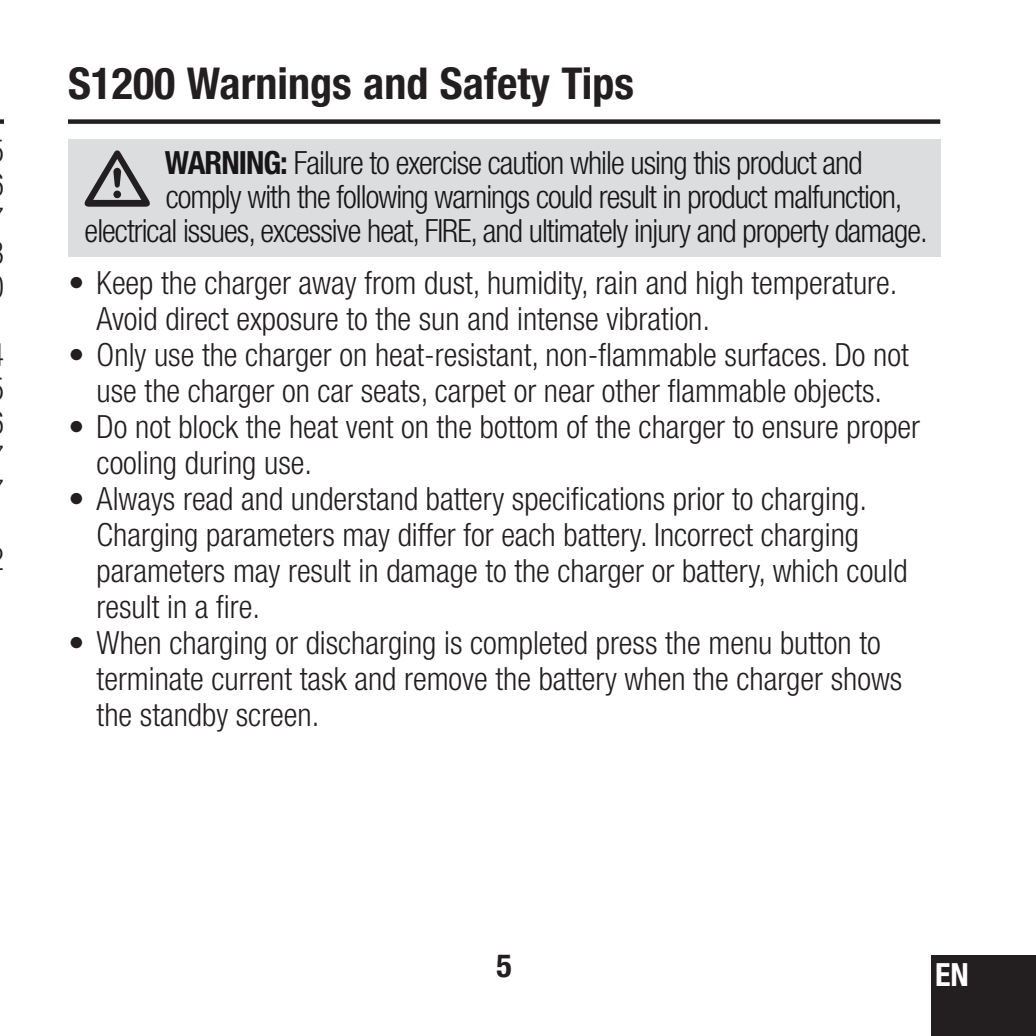
<style>
.page{position:relative;width:1036px;height:1036px;background:#fff}
.page>*{position:absolute;margin:0;border:0;box-sizing:border-box;transform-origin:0 0}
.t1{font:700 condensed 44px "Helvetica Neue LT Std";color:#231f20}
.t2{font:300 condensed 32px/36px "Helvetica Neue LT Std";color:#231f20}
.t3{font:300 condensed 32px "Helvetica Neue LT Std";letter-spacing:-.03em;color:#171518}
.t4{font:700 condensed 32px "Helvetica Neue LT Std";color:#fff}
.t5{font:700 condensed 32px "Helvetica Neue LT Std";color:#231f20}
.s1{font-weight:700}
</style>
<div class="page">
<div style="left:68px;top:139px;width:872px;height:118px;background:#dcdddf"></div>
<svg style="left:0;top:120px;width:4px;height:4px"></svg>
<div style="left:931px;top:956px;width:105px;height:80px;background:#231f20"></div>
<svg style="left:85px;top:150px;width:65px;height:57px"></svg>
<svg style="left:68px;top:120px;width:872px;height:4px;background:#2b2728"></svg>
<h1 class="t1" style="left:68px;top:57px;width:567px">S1200 Warnings and Safety Tips</h1>
<p class="t3" style="left:165px;top:144px;width:699px"><span class="s1">WARNING:</span> Failure to exercise caution while using this product and</p>
<p class="t3" style="left:166px;top:178px;width:738px">comply with the following warnings could result in product malfunction,</p>
<p class="t3" style="left:85px;top:212px;width:845px">electrical issues, excessive heat, FIRE, and ultimately injury and property damage.</p>
<p class="t2" style="left:97px;top:264px;width:802px;text-indent:-28px">• Keep the charger away from dust, humidity, rain and high temperature.<br>Avoid direct exposure to the sun and intense vibration.</p>
<p class="t2" style="left:69px;top:336px;width:842px;text-align:center">• Only use the charger on heat-resistant, non-flammable surfaces. Do not use the charger on car seats, carpet or near other flammable objects.</p>
<p class="t2" style="left:97px;top:408px;width:825px;text-indent:-28px">• Do not block the heat vent on the bottom of the charger to ensure proper cooling during use.</p>
<p class="t2" style="left:97px;top:480px;width:812px;text-indent:-28px">• Always read and understand battery specifications prior to charging.<br>Charging parameters may differ for each battery. Incorrect charging parameters may result in damage to the charger or battery, which could result in a fire.</p>
<p class="t2" style="left:97px;top:624px;width:807px;text-indent:-28px">• When charging or discharging is completed press the menu button to terminate current task and remove the battery when the charger shows the standby screen.</p>
<p class="t5" style="left:496px;top:946px;width:17px">5</p>
<p class="t4" style="left:935px;top:955px;width:35px">EN</p>
</div>
